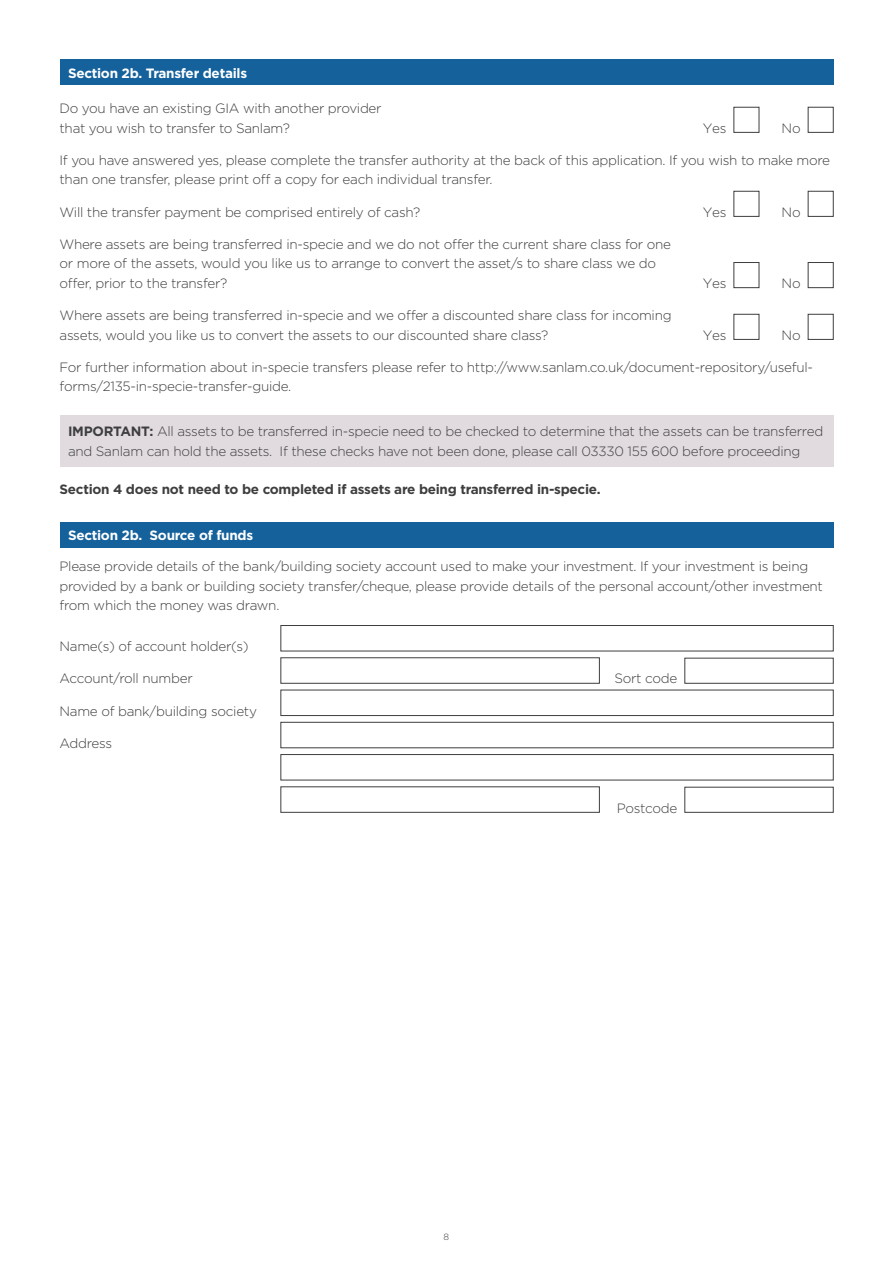
<style>
.page{position:relative;width:893px;height:1263px;background:#fff}
.page>*{position:absolute;margin:0;border:0;box-sizing:border-box;transform-origin:0 0}
.t1{font:300 13.5px/19.5px "Gotham";letter-spacing:-.02em;color:#3e3e3f}
.t2{font:700 13.5px "Gotham";letter-spacing:-.02em;color:#3e3e3f}
.t3{font:700 13.5px "Gotham";letter-spacing:-.02em;color:#fff}
.t4{font:300 9px "Gotham";color:#3e3e3f}
.s1{font-weight:700}
</style>
<div class="page">
<div style="left:60px;top:60px;width:773px;height:25px;background:#15619c"></div>
<div style="left:734px;top:107px;width:25px;height:26px;background:#fff;border:1px solid #3e3e3f"></div>
<div style="left:808px;top:107px;width:25px;height:26px;background:#fff;border:1px solid #3e3e3f"></div>
<div style="left:734px;top:191px;width:25px;height:26px;background:#fff;border:1px solid #3e3e3f"></div>
<div style="left:808px;top:191px;width:25px;height:26px;background:#fff;border:1px solid #3e3e3f"></div>
<div style="left:734px;top:262px;width:25px;height:26px;background:#fff;border:1px solid #3e3e3f"></div>
<div style="left:808px;top:262px;width:25px;height:26px;background:#fff;border:1px solid #3e3e3f"></div>
<div style="left:734px;top:314px;width:25px;height:26px;background:#fff;border:1px solid #3e3e3f"></div>
<div style="left:808px;top:314px;width:25px;height:26px;background:#fff;border:1px solid #3e3e3f"></div>
<div style="left:60px;top:415px;width:773px;height:51px;background:#e1dbdf"></div>
<div style="left:60px;top:522px;width:773px;height:26px;background:#15619c"></div>
<div style="left:281px;top:625px;width:552px;height:26px;background:#fff;border:1px solid #3e3e3f"></div>
<div style="left:281px;top:657px;width:319px;height:26px;background:#fff;border:1px solid #3e3e3f"></div>
<div style="left:281px;top:690px;width:552px;height:26px;background:#fff;border:1px solid #3e3e3f"></div>
<div style="left:281px;top:722px;width:552px;height:26px;background:#fff;border:1px solid #3e3e3f"></div>
<div style="left:281px;top:754px;width:552px;height:26px;background:#fff;border:1px solid #3e3e3f"></div>
<div style="left:685px;top:787px;width:148px;height:25px;background:#fff;border:1px solid #3e3e3f"></div>
<p class="t3" style="left:68px;top:64px;width:181px">Section 2b. Transfer details</p>
<p class="t1" style="left:60px;top:98px;width:324px">Do you have an existing GIA with another provider that you wish to transfer to Sanlam?</p>
<p class="t1" style="left:703px;top:118px;width:25px">Yes</p>
<p class="t1" style="left:782px;top:118px;width:21px">No</p>
<p class="t1" style="left:60px;top:150px;width:772px">If you have answered yes, please complete the transfer authority at the back of this application. If you wish to make more than one transfer, please print off a copy for each individual transfer.</p>
<p class="t1" style="left:60px;top:202px;width:362px">Will the transfer payment be comprised entirely of cash?</p>
<p class="t1" style="left:703px;top:202px;width:25px">Yes</p>
<p class="t1" style="left:782px;top:202px;width:21px">No</p>
<p class="t1" style="left:60px;top:234px;width:613px">Where assets are being transferred in-specie and we do not offer the current share class for one or more of the assets, would you like us to arrange to convert the asset/s to share class we do offer, prior to the transfer?</p>
<p class="t1" style="left:703px;top:273px;width:25px">Yes</p>
<p class="t1" style="left:782px;top:273px;width:21px">No</p>
<p class="t1" style="left:60px;top:305px;width:614px">Where assets are being transferred in-specie and we offer a discounted share class for incoming assets, would you like us to convert the assets to our discounted share class?</p>
<p class="t1" style="left:703px;top:325px;width:25px">Yes</p>
<p class="t1" style="left:782px;top:325px;width:21px">No</p>
<p class="t1" style="left:60px;top:357px;width:755px">For further information about in-specie transfers please refer to http://www.sanlam.co.uk/document-repository/useful&shy;forms/2135-in-specie-transfer-guide.</p>
<p class="t1" style="left:68px;top:421px;width:757px"><span class="s1">IMPORTANT:</span> All assets to be transferred in-specie need to be checked to determine that the assets can be transferred and Sanlam can hold the assets. If these checks have not been done, please call 03330 155 600 before proceeding</p>
<p class="t2" style="left:60px;top:480px;width:543px">Section 4 does not need to be completed if assets are being transferred in-specie.</p>
<p class="t3" style="left:68px;top:527px;width:187px">Section 2b. Source of funds</p>
<p class="t1" style="left:60px;top:556px;width:765px">Please provide details of the bank/building society account used to make your investment. If your investment is being provided by a bank or building society transfer/cheque, please provide details of the personal account/other investment from which the money was drawn.</p>
<p class="t1" style="left:60px;top:636px;width:191px">Name(s) of account holder(s)</p>
<p class="t1" style="left:60px;top:668px;width:135px">Account/roll number</p>
<p class="t1" style="left:614px;top:668px;width:64px">Sort code</p>
<p class="t1" style="left:60px;top:701px;width:199px">Name of bank/building society</p>
<p class="t1" style="left:60px;top:733px;width:54px">Address</p>
<p class="t4" style="left:444px;top:1231px;width:7px">8</p>
<p class="t1" style="left:617px;top:798px;width:62px">Postcode</p>
</div>
